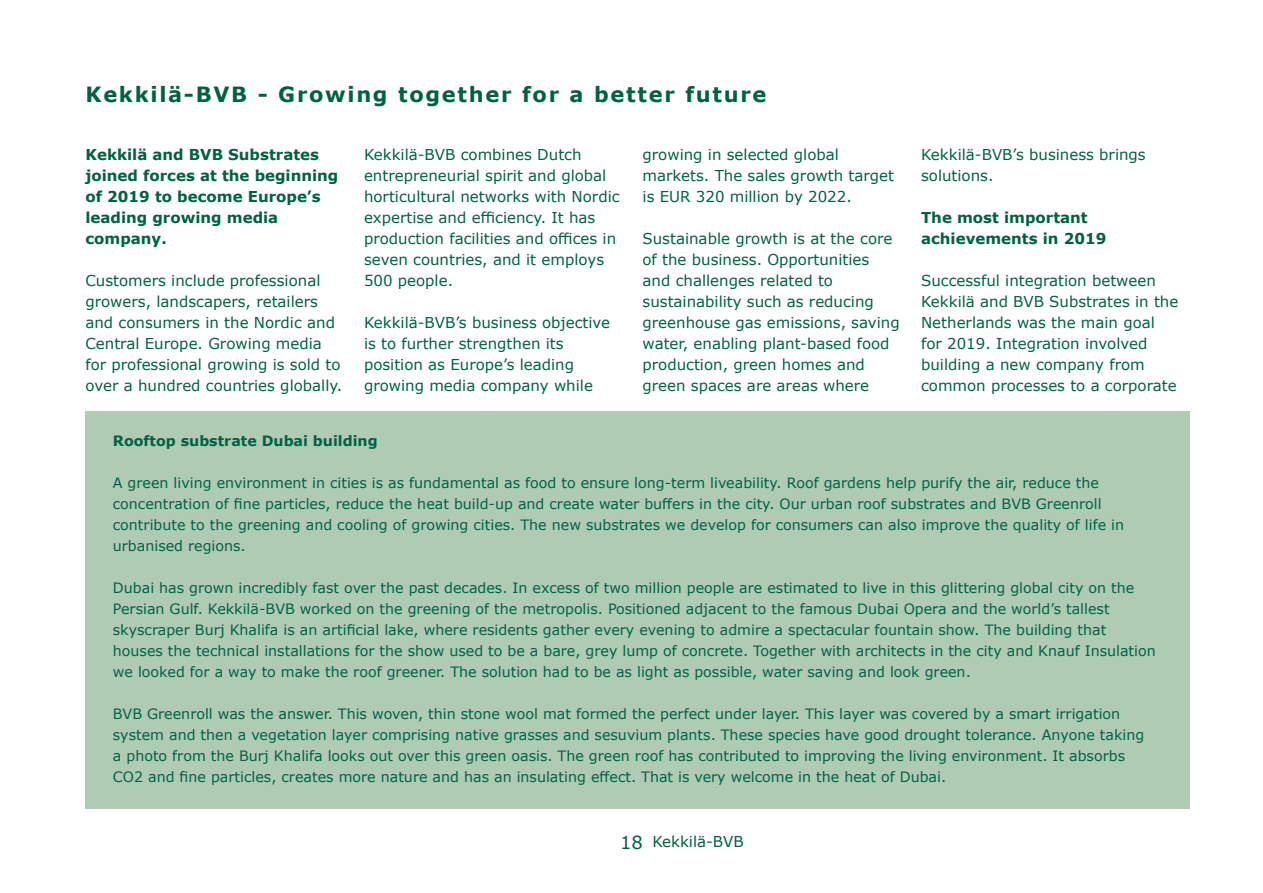
<style>
.page{position:relative;width:1263px;height:893px;background:#fff}
.page>*{position:absolute;margin:0;border:0;box-sizing:border-box;transform-origin:0 0}
.t1{font:700 21px "Verdana";letter-spacing:.08em;color:#006142}
.t2{font:18px "Verdana";color:#006142}
.t3{font:15px/21px "Verdana";color:#006142}
.t4{font:700 15px/21px "Verdana";color:#006142}
.t5{font:14.25px/21px "Verdana";color:#006243}
.t6{font:700 14.25px "Verdana";color:#006243}
</style>
<div class="page">
<div style="left:85px;top:411px;width:1104px;height:398px;background:#afcbb4"></div>
<h1 class="t1" style="left:85px;top:80px;width:682px">Kekkilä-BVB - Growing together for a better future</h1>
<p class="t4" style="left:85px;top:144px;width:254px">Kekkilä and BVB Substrates joined forces at the beginning of 2019 to become Europe’s leading growing media company.</p>
<p class="t3" style="left:85px;top:270px;width:258px">Customers include professional growers, landscapers, retailers and consumers in the Nordic and Central Europe. Growing media for professional growing is sold to over a hundred countries globally.</p>
<p class="t3" style="left:364px;top:144px;width:257px">Kekkilä-BVB combines Dutch entrepreneurial spirit and global horticultural networks with Nordic expertise and efficiency. It has production facilities and offices in seven countries, and it employs<br>500 people.</p>
<p class="t3" style="left:364px;top:312px;width:248px">Kekkilä-BVB’s business objective is to further strengthen its position as Europe’s leading growing media company while</p>
<p class="t3" style="left:642px;top:144px;width:253px">growing in selected global markets. The sales growth target is EUR 320 million by 2022.</p>
<p class="t3" style="left:642px;top:228px;width:259px">Sustainable growth is at the core of the business. Opportunities and challenges related to sustainability such as reducing greenhouse gas emissions, saving water, enabling plant-based food production, green homes and green spaces are areas where</p>
<p class="t3" style="left:921px;top:144px;width:226px">Kekkilä-BVB’s business brings solutions.</p>
<p class="t4" style="left:921px;top:207px;width:187px">The most important achievements in 2019</p>
<p class="t3" style="left:921px;top:270px;width:259px">Successful integration between<br>Kekkilä and BVB Substrates in the<br>Netherlands was the main goal for 2019. Integration involved building a new company from common processes to a corporate</p>
<p class="t6" style="left:113px;top:431px;width:266px">Rooftop substrate Dubai building</p>
<p class="t5" style="left:113px;top:472px;width:1013px">A green living environment in cities is as fundamental as food to ensure long-term liveability. Roof gardens help purify the air, reduce the concentration of fine particles, reduce the heat build-up and create water buffers in the city. Our urban roof substrates and BVB Greenroll contribute to the greening and cooling of growing cities. The new substrates we develop for consumers can also improve the quality of life in urbanised regions.</p>
<p class="t5" style="left:113px;top:577px;width:1044px">Dubai has grown incredibly fast over the past decades. In excess of two million people are estimated to live in this glittering global city on the Persian Gulf. Kekkilä-BVB worked on the greening of the metropolis. Positioned adjacent to the famous Dubai Opera and the world’s tallest skyscraper Burj Khalifa is an artificial lake, where residents gather every evening to admire a spectacular fountain show. The building that houses the technical installations for the show used to be a bare, grey lump of concrete. Together with architects in the city and Knauf Insulation we looked for a way to make the roof greener. The solution had to be as light as possible, water saving and look green.</p>
<p class="t5" style="left:113px;top:703px;width:1033px">BVB Greenroll was the answer. This woven, thin stone wool mat formed the perfect under layer. This layer was covered by a smart irrigation system and then a vegetation layer comprising native grasses and sesuvium plants. These species have good drought tolerance. Anyone taking a photo from the Burj Khalifa looks out over this green oasis. The green roof has contributed to improving the living environment. It absorbs CO2 and fine particles, creates more nature and has an insulating effect. That is very welcome in the heat of Dubai.</p>
<p class="t2" style="left:620px;top:830px;width:24px">18</p>
<p class="t3" style="left:652px;top:831px;width:93px">Kekkilä-BVB</p>
</div>
